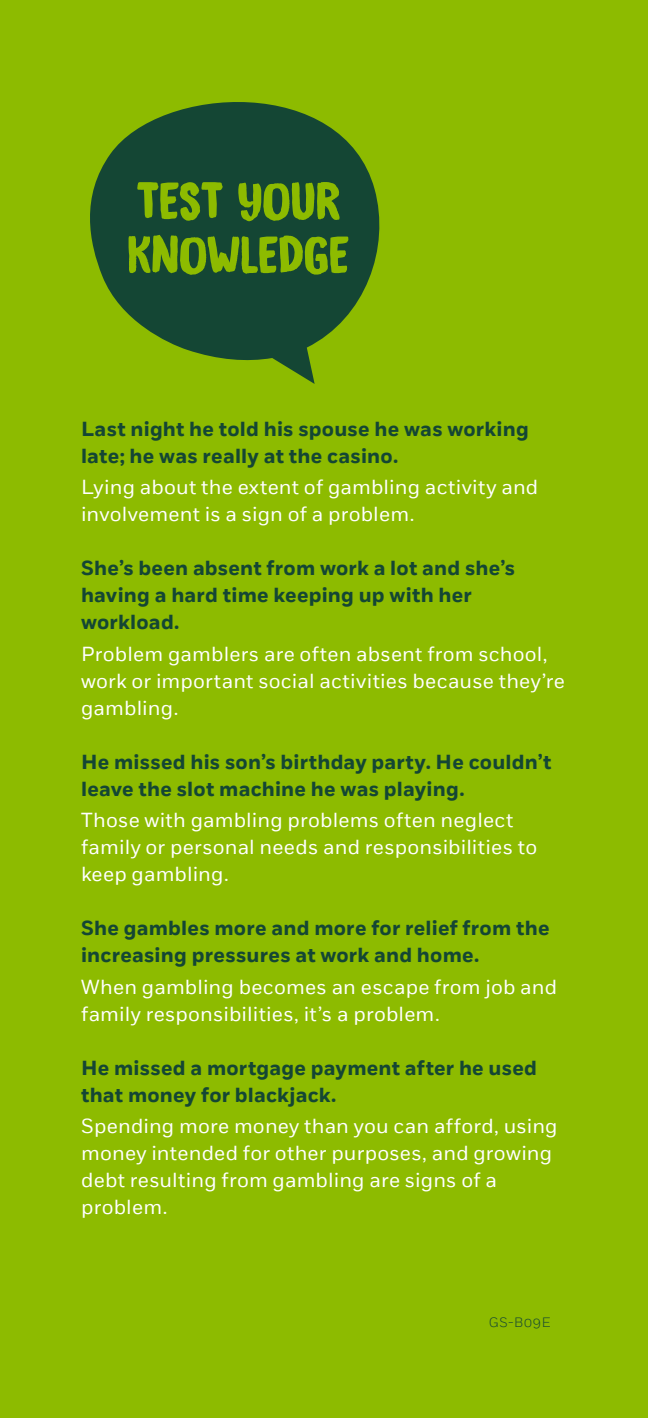
<style>
.page{position:relative;width:648px;height:1418px;background:#8dbb00}
.page>*{position:absolute;margin:0;border:0;box-sizing:border-box;transform-origin:0 0}
.t1{font:54px/54px "Game Sense Hand";letter-spacing:-.005em;color:#8dbb00}
.t2{font:20.25px/27px "Fort";letter-spacing:.01em;color:#fff}
.t3{font:700 20.25px/27px "Fort";letter-spacing:.01em;color:#144634}
.t4{font:300 13.5px "Fort";letter-spacing:.045em;color:#144634}
</style>
<div class="page">
<svg style="left:90px;top:102px;width:290px;height:282px;fill:#144634"></svg>
<h1 class="t1" style="left:127px;top:174px;width:223px">TEST YOUR<br>KNOWLEDGE</h1>
<p class="t3" style="left:81px;top:416px;width:449px">Last night he told his spouse he was working late; he was really at the casino.</p>
<p class="t2" style="left:81px;top:474px;width:459px">Lying about the extent of gambling activity and involvement is a sign of a problem.</p>
<p class="t3" style="left:81px;top:555px;width:435px">She’s been absent from work a lot and she’s having a hard time keeping up with her workload.</p>
<p class="t2" style="left:81px;top:640px;width:486px">Problem gamblers are often absent from school, work or important social activities because they’re gambling.</p>
<p class="t3" style="left:81px;top:749px;width:472px">He missed his son’s birthday party. He couldn’t leave the slot machine he was playing.</p>
<p class="t2" style="left:81px;top:807px;width:458px">Those with gambling problems often neglect family or personal needs and responsibilities to keep gambling.</p>
<p class="t3" style="left:81px;top:915px;width:470px">She gambles more and more for relief from the increasing pressures at work and home.</p>
<p class="t2" style="left:81px;top:973px;width:478px">When gambling becomes an escape from job and family responsibilities, it’s a problem.</p>
<p class="t3" style="left:81px;top:1055px;width:457px">He missed a mortgage payment after he used that money for blackjack.</p>
<p class="t2" style="left:81px;top:1113px;width:478px">Spending more money than you can afford, using money intended for other purposes, and growing debt resulting from gambling are signs of a problem.</p>
<p class="t4" style="left:489px;top:1314px;width:63px">GS-B09E</p>
</div>
